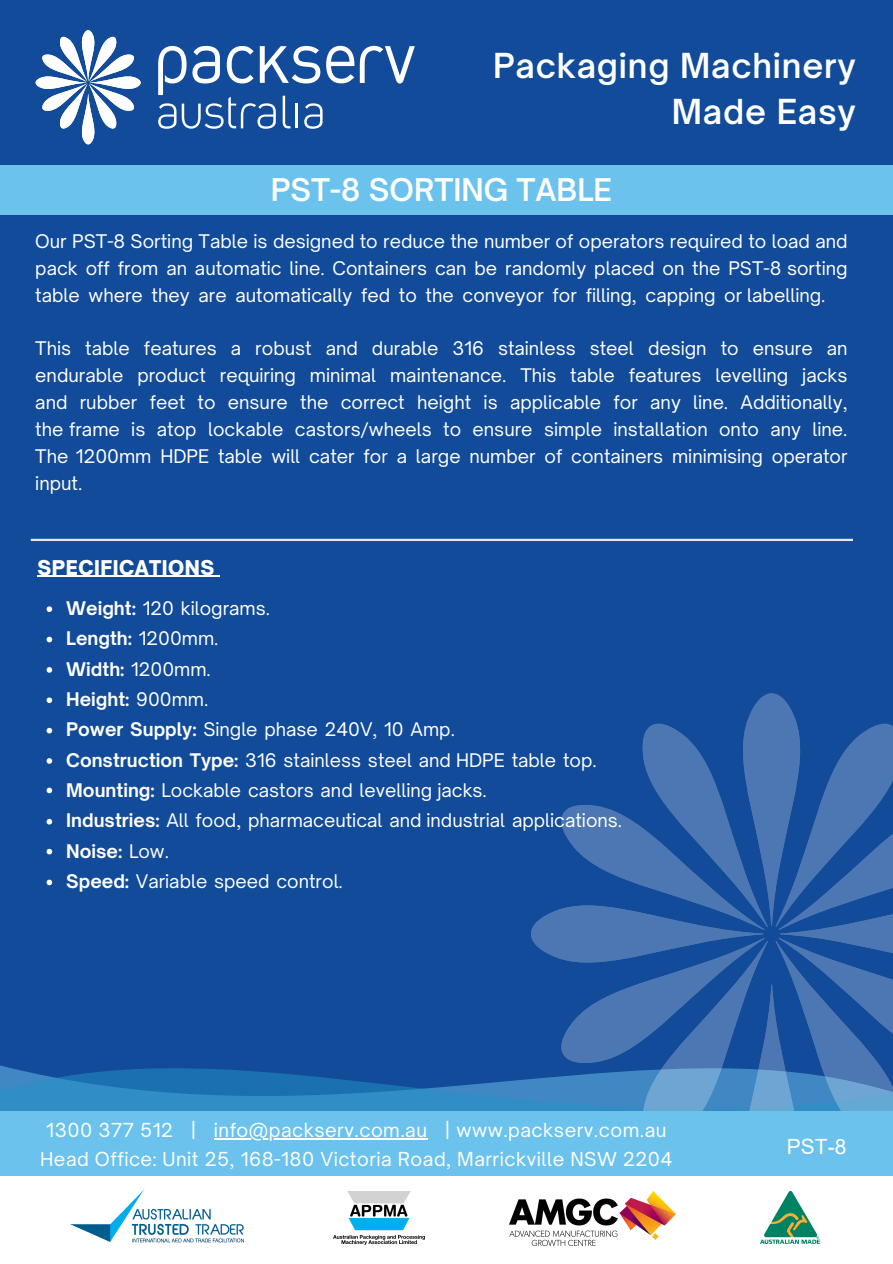
<style>
.page{position:relative;width:893px;height:1264px;background:#fff}
.page>*{position:absolute;margin:0;border:0;box-sizing:border-box;transform-origin:0 0}
.t1{font:600 33px/46px "Open Sauce One";letter-spacing:.025em;color:#feffff;text-align:right}
.t2{font:600 30px "Open Sauce One";color:#fff}
.t3{font:21px "Arial";color:#feffff}
.t4{font:900 19.5px "Open Sauce One";letter-spacing:.025em;color:#fff}
.t5{font:18.45px/29.2px "Open Sauce One";letter-spacing:.025em;color:#feffff;text-align:center}
.t6{font:18px/30.3px "Open Sauce One";color:#fff;text-align:justify}
.s1{font-weight:700}
</style>
<div class="page">
<div style="left:0;top:0;width:892px;height:1262px;background:#124b9a"></div>
<svg style="left:0;top:850px;width:522px;height:261px"></svg>
<svg style="left:529px;top:693px;width:363px;height:418px"></svg>
<div style="left:0;top:1111px;width:892px;height:77px;background:#6bc2ed"></div>
<div style="left:0;top:1175px;width:892px;height:87px;background:#fff"></div>
<hr style="left:31px;top:539px;width:821px;height:2px;background:#e6e6e8">
<img style="left:333px;top:1191px;width:91px;height:52px">
<img style="left:760px;top:1191px;width:59px;height:52px">
<img style="left:509px;top:1191px;width:167px;height:54px">
<img style="left:70px;top:1189px;width:174px;height:54px">
<div style="left:0;top:165px;width:892px;height:49px;background:#6bc2ed"></div>
<svg style="left:158px;top:46px;width:257px;height:83px"></svg>
<hr style="left:295px;top:104px;width:2px;height:24px;background:#fff">
<svg style="left:35px;top:30px;width:106px;height:115px"></svg>
<hr style="left:214px;top:1137px;width:213px;height:2px;background:#feffff">
<hr style="left:38px;top:575px;width:177px;height:2px;background:#fff">
<svg style="left:47px;top:606px;width:5px;height:6px"></svg>
<svg style="left:47px;top:636px;width:5px;height:6px"></svg>
<svg style="left:47px;top:667px;width:5px;height:5px"></svg>
<svg style="left:47px;top:697px;width:5px;height:6px"></svg>
<svg style="left:47px;top:727px;width:5px;height:6px"></svg>
<svg style="left:47px;top:758px;width:5px;height:5px"></svg>
<svg style="left:47px;top:819px;width:5px;height:5px"></svg>
<svg style="left:47px;top:879px;width:5px;height:6px"></svg>
<svg style="left:47px;top:848px;width:5px;height:6px"></svg>
<svg style="left:47px;top:787px;width:5px;height:6px"></svg>
<h1 class="t1" style="left:493px;top:42px;width:364px">Packaging Machinery<br>Made Easy</h1>
<h2 class="t2" style="left:271px;top:171px;width:343px">PST-8 SORTING TABLE</h2>
<p class="t6" style="left:35px;top:227px;width:813px;line-height:27px">Our PST-8 Sorting Table is designed to reduce the number of operators required to load and pack off from an automatic line. Containers can be randomly placed on the PST-8 sorting table where they are automatically fed to the conveyor for filling, capping or labelling.</p>
<p class="t6" style="left:35px;top:334px;width:813px;line-height:27px">This table features a robust and durable 316 stainless steel design to ensure an endurable product requiring minimal maintenance. This table features levelling jacks and rubber feet to ensure the correct height is applicable for any line. Additionally, the frame is atop lockable castors/wheels to ensure simple installation onto any line.<br>The 1200mm HDPE table will cater for a large number of containers minimising operator input.</p>
<p class="t4" style="left:38px;top:555px;width:178px">SPECIFICATIONS</p>
<p class="t6" style="left:66px;top:592px;width:557px;text-align:left"><span class="s1">Weight:</span> 120 kilograms.<br><span class="s1">Length:</span> 1200mm.<br><span class="s1">Width:</span> 1200mm.<br><span class="s1">Height:</span> 900mm.<br><span class="s1">Power Supply:</span> Single phase 240V, 10 Amp.<br><span class="s1">Construction Type:</span> 316 stainless steel and HDPE table top.<br><span class="s1">Mounting:</span> Lockable castors and levelling jacks.<br><span class="s1">Industries:</span> All food, pharmaceutical and industrial applications.<br><span class="s1">Noise:</span> Low.<br><span class="s1">Speed:</span> Variable speed control.</p>
<p class="t5" style="left:40px;top:1115px;width:634px">1300 377 512 | info@packserv.com.au | www.packserv.com.au<br>Head Office: Unit 25, 168-180 Victoria Road, Marrickville NSW 2204</p>
<p class="t3" style="left:786px;top:1131px;width:61px">PST-8</p>
</div>
